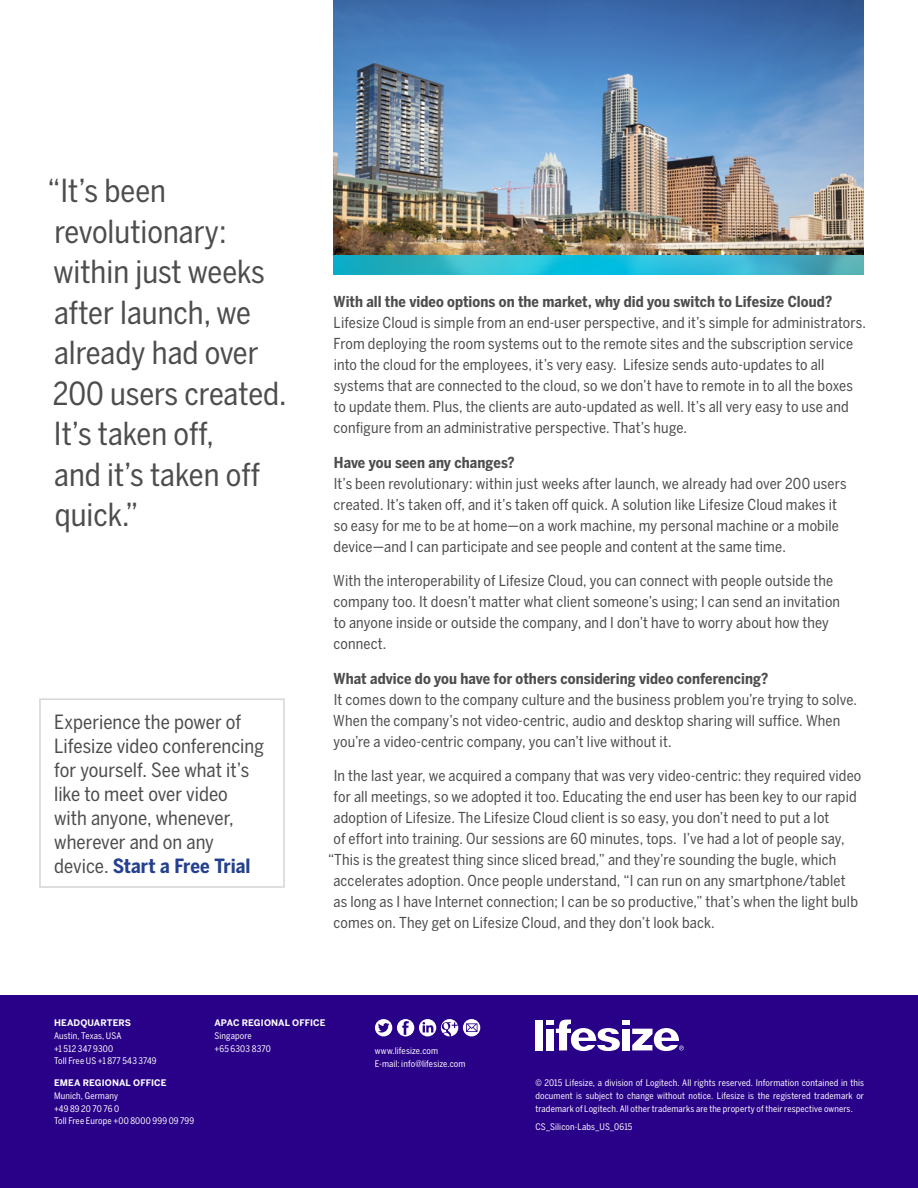
<style>
.page{position:relative;width:918px;height:1188px;background:#fff}
.page>*{position:absolute;margin:0;border:0;box-sizing:border-box;transform-origin:0 0}
.t1{font:31.5px/40.5px "Benton Sans Cond";color:#4d4d4f}
.t2{font:19.5px/24px "Benton Sans Cond";color:#4d4d4f}
.t3{font:15px/21px "Benton Sans Cond";letter-spacing:.01em;color:#4d4d4f}
.t4{font:700 15px "Benton Sans Cond";letter-spacing:.005em;color:#4d4d4f}
.t5{font:9px/12.8px "Benton Sans Cond";letter-spacing:.015em;color:#fff}
.t6{font:700 9px "Benton Sans";letter-spacing:.01em;color:#fff}
.s1{font-weight:700;color:#25408f}
</style>
<div class="page">
<img style="left:333px;top:0;width:531px;height:256px">
<div style="left:0;top:996px;width:918px;height:192px;background:#290088"></div>
<div style="left:535px;top:1020px;width:8px;height:30px;background:#fff"></div>
<svg style="left:547px;top:1020px;width:137px;height:31px"></svg>
<svg style="left:375px;top:1019px;width:105px;height:17px"></svg>
<div style="left:39px;top:698px;width:246px;height:190px;border:2px solid #d6d4d4"></div>
<img style="left:333px;top:256px;width:531px;height:18px">
<h1 class="t1" style="left:48px;top:170px;width:241px">“It’s been revolutionary: within just weeks after launch, we already had over<br>200 users created.<br>It’s taken off,<br>and it’s taken off quick.”</h1>
<h2 class="t2" style="left:54px;top:710px;width:211px">Experience the power of<br>Lifesize video conferencing for yourself. See what it’s like to meet over video with anyone, whenever, wherever and on any device. <span class="s1">Start a Free Trial</span></h2>
<p class="t4" style="left:334px;top:293px;width:500px">With all the video options on the market, why did you switch to Lifesize Cloud?</p>
<p class="t3" style="left:334px;top:312px;width:534px">Lifesize Cloud is simple from an end-user perspective, and it’s simple for administrators.<br>From deploying the room systems out to the remote sites and the subscription service into the cloud for the employees, it’s very easy. Lifesize sends auto-updates to all systems that are connected to the cloud, so we don’t have to remote in to all the boxes to update them. Plus, the clients are auto-updated as well. It’s all very easy to use and configure from an administrative perspective. That’s huge.</p>
<p class="t4" style="left:334px;top:454px;width:182px">Have you seen any changes?</p>
<p class="t3" style="left:334px;top:473px;width:515px">It’s been revolutionary: within just weeks after launch, we already had over 200 users created. It’s taken off, and it’s taken off quick. A solution like Lifesize Cloud makes it so easy for me to be at home—on a work machine, my personal machine or a mobile device—and I can participate and see people and content at the same time.</p>
<p class="t3" style="left:333px;top:570px;width:508px">With the interoperability of Lifesize Cloud, you can connect with people outside the company too. It doesn’t matter what client someone’s using; I can send an invitation to anyone inside or outside the company, and I don’t have to worry about how they connect.</p>
<p class="t4" style="left:334px;top:670px;width:436px">What advice do you have for others considering video conferencing?</p>
<p class="t3" style="left:333px;top:689px;width:525px">It comes down to the company culture and the business problem you’re trying to solve.<br>When the company’s not video-centric, audio and desktop sharing will suffice. When you’re a video-centric company, you can’t live without it.</p>
<p class="t3" style="left:334px;top:765px;width:529px">In the last year, we acquired a company that was very video-centric: they required video</p>
<p class="t3" style="left:334px;top:786px;width:525px">for all meetings, so we adopted it too. Educating the end user has been key to our rapid</p>
<p class="t3" style="left:333px;top:807px;width:497px">adoption of Lifesize. The Lifesize Cloud client is so easy, you don’t need to put a lot</p>
<p class="t3" style="left:334px;top:828px;width:512px">of effort into training. Our sessions are 60 minutes, tops. I’ve had a lot of people say,</p>
<p class="t3" style="left:328px;top:849px;width:510px">“This is the greatest thing since sliced bread,” and they’re sounding the bugle, which</p>
<p class="t3" style="left:333px;top:870px;width:514px">accelerates adoption. Once people understand, “I can run on any smartphone/tablet</p>
<p class="t3" style="left:333px;top:891px;width:526px">as long as I have Internet connection; I can be so productive,” that’s when the light bulb</p>
<p class="t3" style="left:334px;top:912px;width:383px">comes on. They get on Lifesize Cloud, and they don’t look back.</p>
<p class="t6" style="left:54px;top:1018px;width:79px">HEADQUARTERS</p>
<p class="t5" style="left:54px;top:1029px;width:104px">Austin, Texas, USA<br>+1 512 347 9300<br>Toll Free US +1 877 543 3749</p>
<p class="t6" style="left:54px;top:1078px;width:114px">EMEA REGIONAL OFFICE</p>
<p class="t5" style="left:54px;top:1089px;width:142px">Munich, Germany<br>+49 89 20 70 76 0<br>Toll Free Europe +00 8000 999 09 799</p>
<p class="t6" style="left:214px;top:1018px;width:113px">APAC REGIONAL OFFICE</p>
<p class="t5" style="left:214px;top:1029px;width:58px">Singapore<br>+65 6303 8370</p>
<p class="t5" style="left:375px;top:1045px;width:92px">www.lifesize.com<br>E-mail: info@lifesize.com</p>
<p class="t5" style="left:535px;top:1076px;width:330px;text-align:justify">© 2015 Lifesize, a division of Logitech. All rights reserved. Information contained in this document is subject to change without notice. Lifesize is the registered trademark or trademark of Logitech. All other trademarks are the property of their respective owners.</p>
<p class="t5" style="left:535px;top:1121px;width:99px">CS_Silicon-Labs_US_0615</p>
</div>
